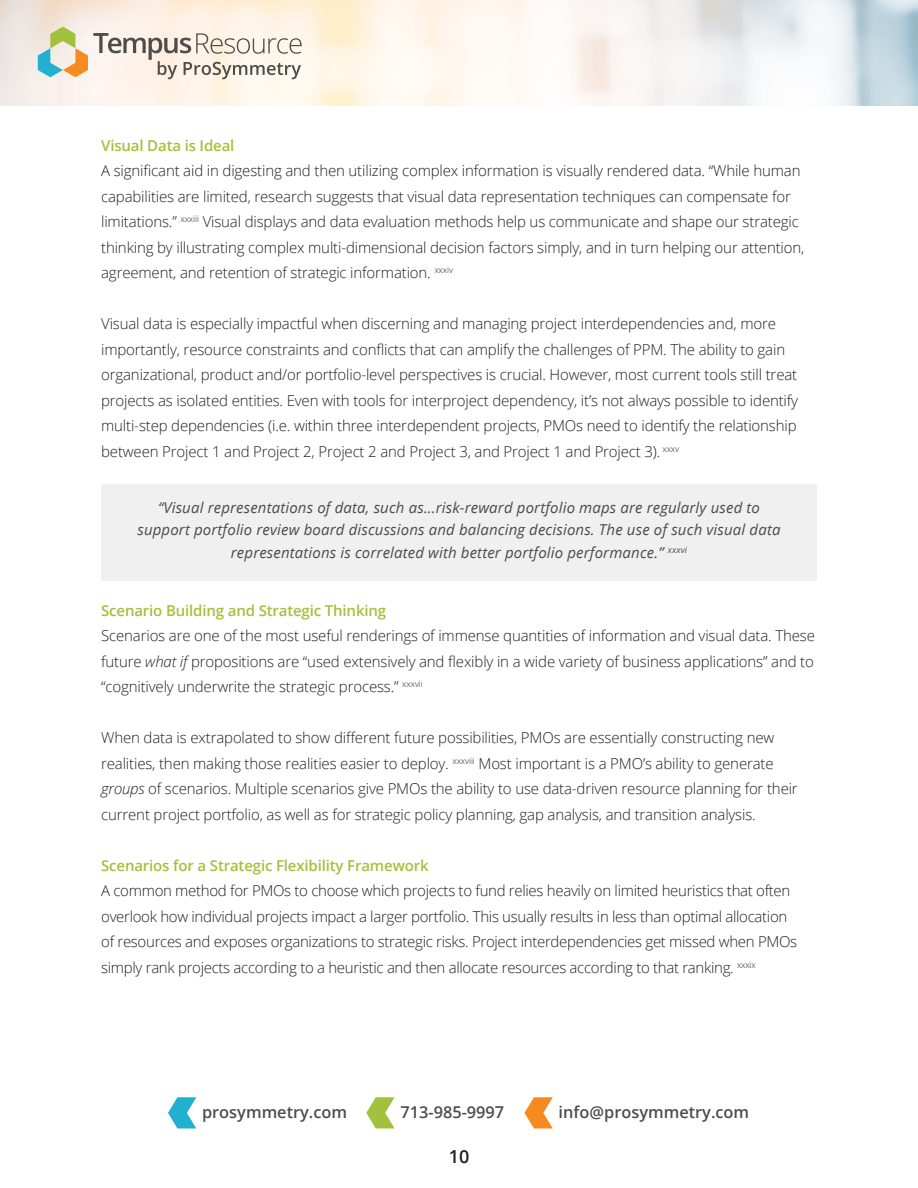
<style>
.page{position:relative;width:918px;height:1188px;background:#fff}
.page>*{position:absolute;margin:0;border:0;box-sizing:border-box;transform-origin:0 0}
.t1{font:600 18px "Open Sans";color:#231f20}
.t2{font:600 16.35px "Open Sans";color:#4e4d4c}
.t3{font:300 15px/25.5px "Open Sans";letter-spacing:-.01em;color:#231f20}
.t4{font:italic 15px/22.5px "Open Sans";letter-spacing:.01em;color:#4e4d4c;text-align:center}
.t5{font:600 15px "Open Sans";letter-spacing:-.01em;color:#a2c13c}
.s1{font-weight:600;color:#a2c13c}
.s2{font-style:italic}
</style>
<div class="page">
<svg style="left:168px;top:1097px;width:28px;height:31px"></svg>
<svg style="left:366px;top:1097px;width:29px;height:31px"></svg>
<svg style="left:524px;top:1097px;width:29px;height:31px"></svg>
<svg style="left:38px;top:27px;width:264px;height:52px;background:#dcd6c8"></svg>
<div style="left:101px;top:484px;width:716px;height:96px;background:#f0f0f0"></div>
<p class="t3" style="left:101px;top:132px;width:705px"><span class="s1">Visual Data is Ideal<br></span>A significant aid in digesting and then utilizing complex information is visually rendered data. “While human capabilities are limited, research suggests that visual data representation techniques can compensate for limitations.” <sup>xxxiii</sup> Visual displays and data evaluation methods help us communicate and shape our strategic thinking by illustrating complex multi-dimensional decision factors simply, and in turn helping our attention, agreement, and retention of strategic information. <sup>xxxiv</sup></p>
<p class="t3" style="left:101px;top:311px;width:698px">Visual data is especially impactful when discerning and managing project interdependencies and, more importantly, resource constraints and conflicts that can amplify the challenges of PPM. The ability to gain organizational, product and/or portfolio-level perspectives is crucial. However, most current tools still treat projects as isolated entities. Even with tools for interproject dependency, it’s not always possible to identify multi-step dependencies (i.e. within three interdependent projects, PMOs need to identify the relationship between Project 1 and Project 2, Project 2 and Project 3, and Project 1 and Project 3). <sup>xxxv</sup></p>
<p class="t4" style="left:137px;top:496px;width:645px">“Visual representations of data, such as...risk-reward portfolio maps are regularly used to support portfolio review board discussions and balancing decisions. The use of such visual data representations is correlated with better portfolio performance.” <sup>xxxvi</sup></p>
<p class="t3" style="left:101px;top:597px;width:715px"><span class="s1">Scenario Building and Strategic Thinking<br></span>Scenarios are one of the most useful renderings of immense quantities of information and visual data. These future <span class="s2">what if</span> propositions are “used extensively and flexibly in a wide variety of business applications” and to “cognitively underwrite the strategic process.” <sup>xxxvii</sup></p>
<p class="t3" style="left:101px;top:725px;width:698px">When data is extrapolated to show different future possibilities, PMOs are essentially constructing new realities, then making those realities easier to deploy. <sup>xxxviii</sup> Most important is a PMO’s ability to generate <span class="s2">groups</span> of scenarios. Multiple scenarios give PMOs the ability to use data-driven resource planning for their current project portfolio, as well as for strategic policy planning, gap analysis, and transition analysis.</p>
<p class="t5" style="left:101px;top:855px;width:329px">Scenarios for a Strategic Flexibility Framework</p>
<p class="t3" style="left:101px;top:878px;width:698px">A common method for PMOs to choose which projects to fund relies heavily on limited heuristics that often overlook how individual projects impact a larger portfolio. This usually results in less than optimal allocation of resources and exposes organizations to strategic risks. Project interdependencies get missed when PMOs simply rank projects according to a heuristic and then allocate resources according to that ranking. <sup>xxxix</sup></p>
<p class="t2" style="left:202px;top:1101px;width:147px">prosymmetry.com</p>
<p class="t2" style="left:400px;top:1101px;width:105px">713-985-9997</p>
<p class="t2" style="left:559px;top:1101px;width:192px">info@prosymmetry.com</p>
<p class="t1" style="left:449px;top:1144px;width:22px">10</p>
</div>
